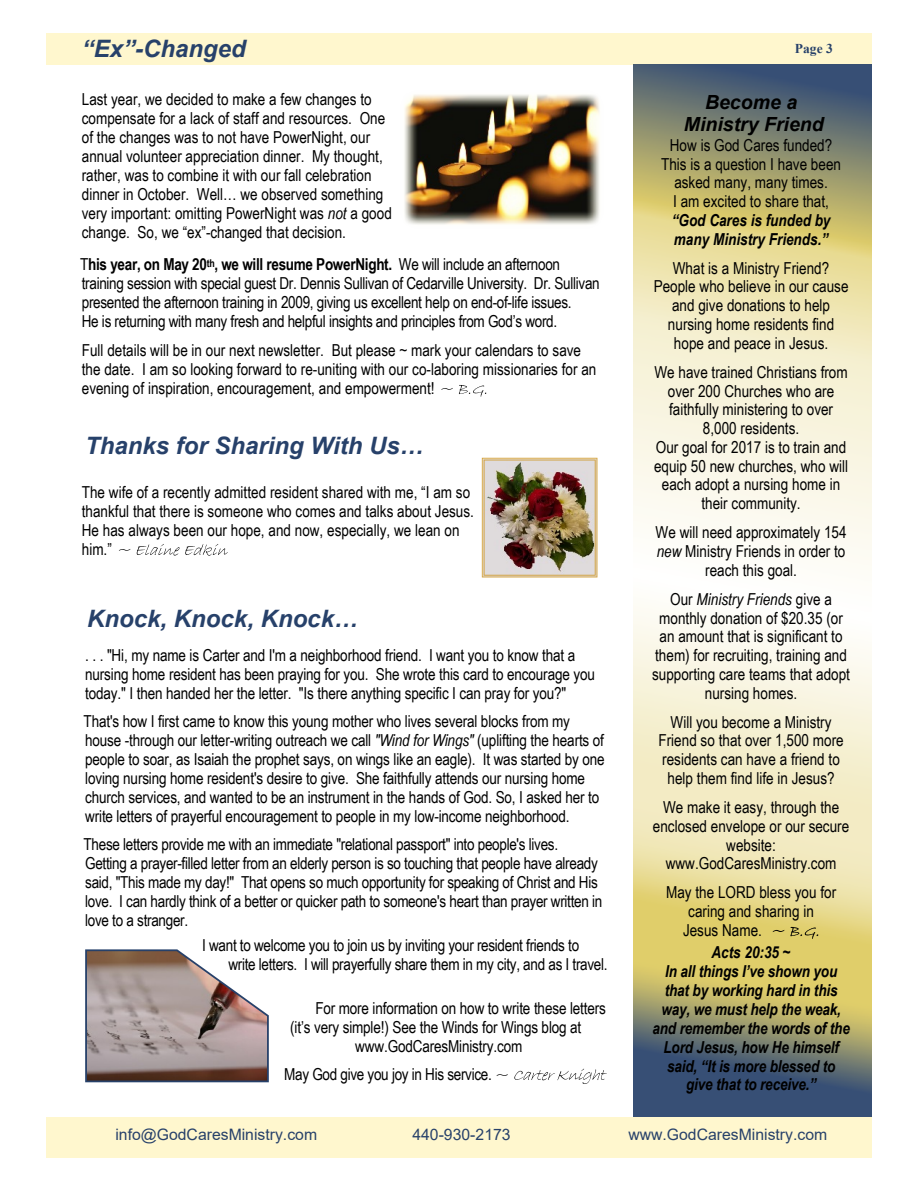
<style>
.page{position:relative;width:918px;height:1188px;background:#fff}
.page>*{position:absolute;margin:0;border:0;box-sizing:border-box;transform-origin:0 0}
.t1{font:italic 700 24px "Arial";color:#27416a}
.t2{font:italic 700 19.5px/22.4px "Arial";color:#000;text-align:center}
.t3{font:16.5px/18.8px "Arial Narrow";color:#000;text-align:center}
.t4{font:16.5px/18.9px "Arial Narrow";letter-spacing:-.02em;color:#000}
.t5{font:italic 700 16.5px/18.9px "Arial Narrow";letter-spacing:-.01em;color:#000}
.t6{font:15.75px "Arial";color:#27416a}
.t7{font:700 13.5px "Times New Roman";color:#27416a}
.s1{font-style:italic}
.s2{font-weight:700}
.s3{font-family:"Bradley Hand ITC"}
</style>
<div class="page">
<div style="left:46px;top:33px;width:825px;height:31px;background:#fff7ce"></div>
<img style="left:633px;top:64px;width:238px;height:1052px">
<svg style="left:773px;top:930px;width:11px;height:2px"></svg>
<svg style="left:790px;top:927px;width:28px;height:12px"></svg>
<div style="left:46px;top:1117px;width:825px;height:40px;background:#fff7ce"></div>
<svg style="left:441px;top:388px;width:12px;height:2px"></svg>
<svg style="left:459px;top:385px;width:27px;height:12px"></svg>
<svg style="left:514px;top:1069px;width:93px;height:15px"></svg>
<svg style="left:85px;top:949px;width:184px;height:134px;background:#a69795"></svg>
<img style="left:482px;top:458px;width:115px;height:119px">
<svg style="left:119px;top:549px;width:11px;height:2px"></svg>
<svg style="left:137px;top:544px;width:91px;height:12px"></svg>
<img style="left:404px;top:94px;width:196px;height:131px">
<h1 class="t1" style="left:82px;top:39px;width:166px">“Ex”-Changed</h1>
<p class="t3" style="left:82px;top:91px;width:312px;text-align:left">Last year, we decided to make a few changes to compensate for a lack of staff and resources. One of the changes was to not have PowerNight, our annual volunteer appreciation dinner. My thought, rather, was to combine it with our fall celebration dinner in October. Well… we observed something very important: omitting PowerNight was <span class="s1">not</span> a good change. So, we “ex”-changed that decision.</p>
<p class="t4" style="left:80px;top:256px;width:521px">T<span class="s2">his year, on May 20</span><sup>th</sup><span class="s2">, we will resume PowerNight.</span> We will include an afternoon training session with special guest Dr. Dennis Sullivan of Cedarville University. Dr. Sullivan presented the afternoon training in 2009, giving us excellent help on end-of-life issues.<br>He is returning with many fresh and helpful insights and principles from God’s word.</p>
<p class="t3" style="left:82px;top:342px;width:516px;text-align:left">Full details will be in our next newsletter. But please ~ mark your calendars to save the date. I am so looking forward to re-uniting with our co-laboring missionaries for an evening of inspiration, encouragement, and empowerment!</p>
<h1 class="t1" style="left:85px;top:437px;width:340px">Thanks for Sharing With Us…</h1>
<p class="t3" style="left:82px;top:484px;width:394px;text-align:left">The wife of a recently admitted resident shared with me, “I am so thankful that there is someone who comes and talks about Jesus.<br>He has always been our hope, and now, especially, we lean on him.”</p>
<h1 class="t1" style="left:87px;top:610px;width:272px">Knock, Knock, Knock…</h1>
<p class="t3" style="left:85px;top:648px;width:511px;text-align:left">. . . "Hi, my name is Carter and I'm a neighborhood friend. I want you to know that a nursing home resident has been praying for you. She wrote this card to encourage you today." I then handed her the letter. "Is there anything specific I can pray for you?"</p>
<p class="t3" style="left:84px;top:713px;width:523px;text-align:left">That's how I first came to know this young mother who lives several blocks from my house -through our letter-writing outreach we call <span class="s1">"Wind for Wings"</span> (uplifting the hearts of people to soar, as Isaiah the prophet says, on wings like an eagle). It was started by one loving nursing home resident's desire to give. She faithfully attends our nursing home church services, and wanted to be an instrument in the hands of God. So, I asked her to write letters of prayerful encouragement to people in my low-income neighborhood.</p>
<p class="t4" style="left:84px;top:836px;width:520px">These letters provide me with an immediate "relational passport" into people's lives.<br>Getting a prayer-filled letter from an elderly person is so touching that people have already said, "This made my day!" That opens so much opportunity for speaking of Christ and His love. I can hardly think of a better or quicker path to someone's heart than prayer written in love to a stranger.</p>
<p class="t4" style="left:228px;top:937px;width:381px;text-indent:-26px">I want to welcome you to join us by inviting your resident friends to write letters. I will prayerfully share them in my city, and as I travel.</p>
<p class="t3" style="left:315px;top:1000px;width:292px">For more information on how to write these letters</p>
<p class="t3" style="left:290px;top:1019px;width:293px">(it’s very simple!) See the Winds for Wings blog at</p>
<p class="t3" style="left:355px;top:1038px;width:169px">www.GodCaresMinistry.com</p>
<p class="t4" style="left:284px;top:1066px;width:227px">May God give you joy in His service. <span class="s3">~</span></p>
<p class="t7" style="left:795px;top:44px;width:39px">Page 3</p>
<p class="t2" style="left:684px;top:92px;width:141px">Become a<br>Ministry Friend</p>
<p class="t3" style="left:661px;top:137px;width:181px">How is God Cares funded?<br>This is a question I have been asked many, many times.<br>I am excited to share that,</p>
<p class="t5" style="left:672px;top:213px;width:160px">“God Cares is funded by many Ministry Friends.”</p>
<p class="t3" style="left:654px;top:260px;width:196px">What is a Ministry Friend?<br>People who believe in our cause and give donations to help nursing home residents find hope and peace in Jesus.</p>
<p class="t3" style="left:654px;top:364px;width:196px">We have trained Christians from over 200 Churches who are faithfully ministering to over<br>8,000 residents.<br>Our goal for 2017 is to train and equip 50 new churches, who will each adopt a nursing home in their community.</p>
<p class="t3" style="left:656px;top:525px;width:193px">We will need approximately 154 <span class="s1">new</span> Ministry Friends in order to reach this goal.</p>
<p class="t3" style="left:652px;top:591px;width:199px">Our <span class="s1">Ministry Friends</span> give a monthly donation of $20.35 (or an amount that is significant to them) for recruiting, training and supporting care teams that adopt nursing homes.</p>
<p class="t3" style="left:659px;top:714px;width:187px">Will you become a Ministry<br>Friend so that over 1,500 more residents can have a friend to help them find life in Jesus?</p>
<p class="t3" style="left:653px;top:799px;width:198px">We make it easy, through the enclosed envelope or our secure website: www.GodCaresMinistry.com</p>
<p class="t3" style="left:666px;top:885px;width:172px">May the LORD bless you for</p>
<p class="t3" style="left:688px;top:904px;width:127px">caring and sharing in</p>
<p class="t3" style="left:683px;top:922px;width:80px">Jesus Name.</p>
<p class="t5" style="left:653px;top:944px;width:199px;text-align:center">Acts 20:35 ~<br>In all things I’ve shown you that by working hard in this way, we must help the weak, and remember the words of the<br>Lord Jesus, how He himself said, “It is more blessed to give that to receive.”</p>
<p class="t6" style="left:115px;top:1129px;width:203px">info@GodCaresMinistry.com</p>
<p class="t6" style="left:412px;top:1129px;width:100px">440-930-2173</p>
<p class="t6" style="left:628px;top:1129px;width:200px">www.GodCaresMinistry.com</p>
</div>
